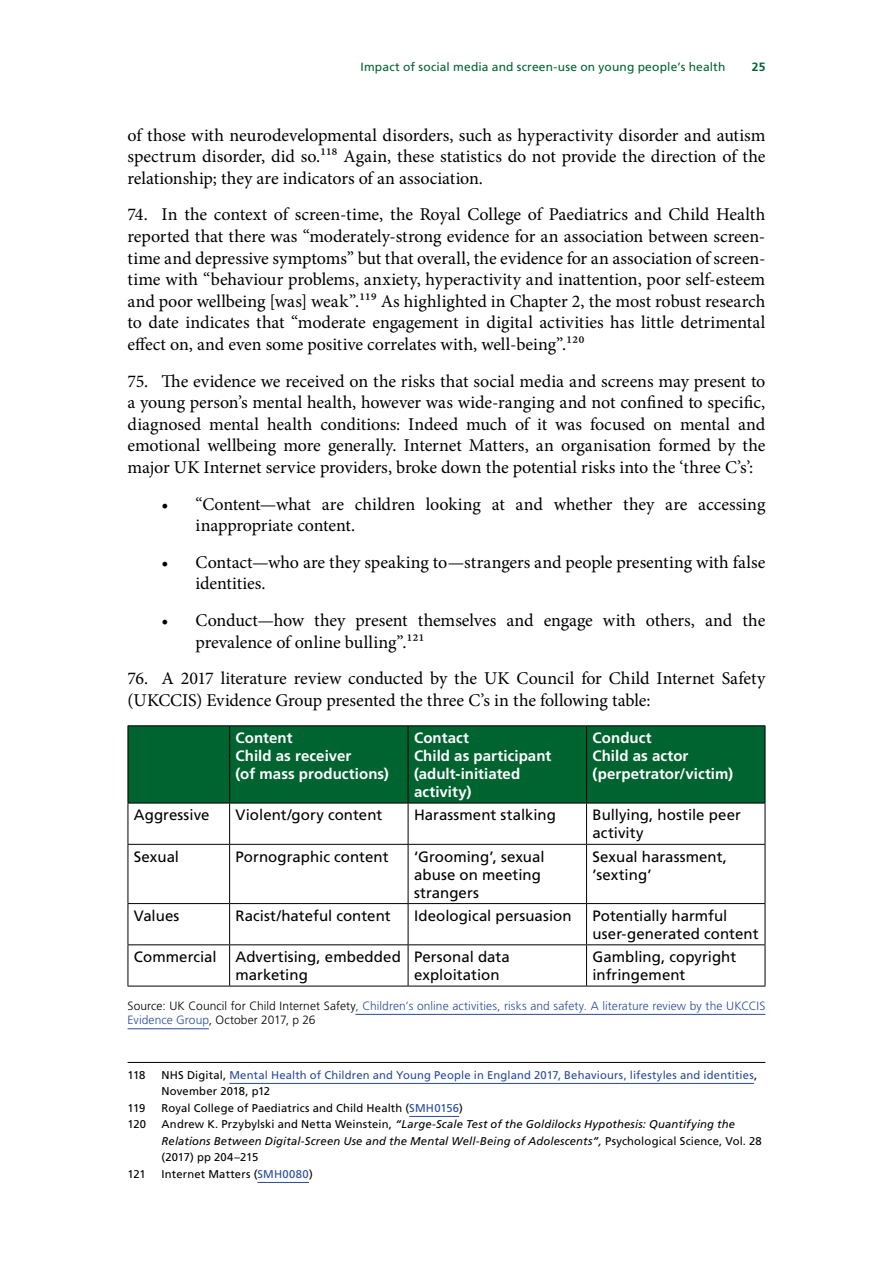
<style>
.page{position:relative;width:893px;height:1263px;background:#fff}
.page>*{position:absolute;margin:0;border:0;box-sizing:border-box;transform-origin:0 0}
.t1{font:18px/21.6px "Minion Pro";letter-spacing:-.005em;color:#000}
.t2{font:15px/18px "Frutiger LT Std";letter-spacing:.005em;color:#000}
.t3{font:700 15px/18px "Frutiger LT Std";letter-spacing:.005em;color:#fff}
.t4{font:300 12px/14.4px "Frutiger LT Std";letter-spacing:.005em;color:#2a4b9b}
.t5{font:12px "Frutiger LT Std";letter-spacing:.015em;color:#006430}
.t6{font:700 12px "Frutiger LT Std";color:#006430}
.t7{font:italic 11.25px/16.5px "Frutiger LT Std";letter-spacing:.015em;color:#000}
.t8{font:11.25px/16.5px "Frutiger LT Std";letter-spacing:.015em;color:#2a4b9b}
.t9{font:11.25px "Frutiger LT Std";letter-spacing:.015em;color:#000}
.s1{color:#000}
.s2{color:#2a4b9b}
.s3{font-style:normal}
</style>
<div class="page">
<hr style="left:355px;top:1014px;width:410px;height:1px;background:#2a4b9b">
<hr style="left:128px;top:1028px;width:81px;height:1px;background:#2a4b9b">
<div style="left:129px;top:726px;width:636px;height:77px;background:#006430"></div>
<hr style="left:128px;top:725px;width:102px;height:1px;background:#000">
<hr style="left:128px;top:726px;width:1px;height:77px;background:#000">
<hr style="left:230px;top:725px;width:178px;height:1px;background:#000">
<hr style="left:229px;top:726px;width:1px;height:77px;background:#000">
<hr style="left:408px;top:725px;width:179px;height:1px;background:#000">
<hr style="left:408px;top:726px;width:1px;height:77px;background:#000">
<hr style="left:587px;top:725px;width:178px;height:1px;background:#000">
<hr style="left:586px;top:726px;width:1px;height:77px;background:#000">
<hr style="left:765px;top:726px;width:1px;height:77px;background:#000">
<hr style="left:128px;top:803px;width:102px;height:1px;background:#000">
<hr style="left:128px;top:803px;width:1px;height:41px;background:#000">
<hr style="left:230px;top:803px;width:178px;height:1px;background:#000">
<hr style="left:229px;top:803px;width:1px;height:41px;background:#000">
<hr style="left:408px;top:803px;width:179px;height:1px;background:#000">
<hr style="left:408px;top:803px;width:1px;height:41px;background:#000">
<hr style="left:587px;top:803px;width:178px;height:1px;background:#000">
<hr style="left:586px;top:803px;width:1px;height:41px;background:#000">
<hr style="left:765px;top:803px;width:1px;height:41px;background:#000">
<hr style="left:128px;top:844px;width:102px;height:1px;background:#000">
<hr style="left:128px;top:845px;width:1px;height:58px;background:#000">
<hr style="left:230px;top:844px;width:178px;height:1px;background:#000">
<hr style="left:229px;top:845px;width:1px;height:58px;background:#000">
<hr style="left:408px;top:844px;width:179px;height:1px;background:#000">
<hr style="left:408px;top:845px;width:1px;height:58px;background:#000">
<hr style="left:587px;top:844px;width:178px;height:1px;background:#000">
<hr style="left:586px;top:845px;width:1px;height:58px;background:#000">
<hr style="left:765px;top:845px;width:1px;height:58px;background:#000">
<hr style="left:128px;top:903px;width:102px;height:1px;background:#000">
<hr style="left:128px;top:904px;width:1px;height:40px;background:#000">
<hr style="left:230px;top:903px;width:178px;height:1px;background:#000">
<hr style="left:229px;top:904px;width:1px;height:40px;background:#000">
<hr style="left:408px;top:903px;width:179px;height:1px;background:#000">
<hr style="left:408px;top:904px;width:1px;height:40px;background:#000">
<hr style="left:587px;top:903px;width:178px;height:1px;background:#000">
<hr style="left:586px;top:904px;width:1px;height:40px;background:#000">
<hr style="left:765px;top:904px;width:1px;height:40px;background:#000">
<hr style="left:128px;top:944px;width:102px;height:1px;background:#000">
<hr style="left:128px;top:945px;width:1px;height:41px;background:#000">
<hr style="left:230px;top:944px;width:178px;height:1px;background:#000">
<hr style="left:229px;top:945px;width:1px;height:41px;background:#000">
<hr style="left:408px;top:944px;width:179px;height:1px;background:#000">
<hr style="left:408px;top:945px;width:1px;height:41px;background:#000">
<hr style="left:587px;top:944px;width:178px;height:1px;background:#000">
<hr style="left:586px;top:945px;width:1px;height:41px;background:#000">
<hr style="left:765px;top:945px;width:1px;height:41px;background:#000">
<hr style="left:128px;top:986px;width:102px;height:1px;background:#000">
<hr style="left:230px;top:986px;width:178px;height:1px;background:#000">
<hr style="left:408px;top:986px;width:179px;height:1px;background:#000">
<hr style="left:587px;top:986px;width:178px;height:1px;background:#000">
<hr style="left:128px;top:1062px;width:637px;height:1px;background:#000">
<hr style="left:229px;top:1083px;width:525px;height:1px;background:#2a4b9b">
<hr style="left:409px;top:1116px;width:50px;height:1px;background:#2a4b9b">
<hr style="left:257px;top:1182px;width:52px;height:1px;background:#2a4b9b">
<p class="t5" style="left:361px;top:59px;width:366px">Impact of social media and screen-use on young people’s health</p>
<p class="t6" style="left:752px;top:59px;width:15px">25</p>
<p class="t1" style="left:128px;top:124px;width:639px;text-align:justify">of those with neurodevelopmental disorders, such as hyperactivity disorder and autism spectrum disorder, did so.118 Again, these statistics do not provide the direction of the relationship; they are indicators of an association.</p>
<p class="t1" style="left:128px;top:204px;width:639px;text-align:justify">74. In the context of screen-time, the Royal College of Paediatrics and Child Health reported that there was “moderately-strong evidence for an association between screen&shy;time and depressive symptoms” but that overall, the evidence for an association of screen&shy;time with “behaviour problems, anxiety, hyperactivity and inattention, poor self-esteem and poor wellbeing [was] weak”.119 As highlighted in Chapter 2, the most robust research to date indicates that “moderate engagement in digital activities has little detrimental effect on, and even some positive correlates with, well-being”.120</p>
<p class="t1" style="left:128px;top:370px;width:639px;text-align:justify">75. The evidence we received on the risks that social media and screens may present to a young person’s mental health, however was wide-ranging and not confined to specific, diagnosed mental health conditions: Indeed much of it was focused on mental and emotional wellbeing more generally. Internet Matters, an organisation formed by the major UK Internet service providers, broke down the potential risks into the ‘three C’s’:</p>
<p class="t1" style="left:196px;top:493px;width:571px;text-indent:-34px">• “Content—what are children looking at and whether they are accessing inappropriate content.</p>
<p class="t1" style="left:196px;top:551px;width:571px;text-indent:-34px">• Contact—who are they speaking to—strangers and people presenting with false identities.</p>
<p class="t1" style="left:196px;top:610px;width:571px;text-indent:-34px">• Conduct—how they present themselves and engage with others, and the prevalence of online bulling”.121</p>
<p class="t1" style="left:128px;top:668px;width:639px">76. A 2017 literature review conducted by the UK Council for Child Internet Safety (UKCCIS) Evidence Group presented the three C’s in the following table:</p>
<p class="t3" style="left:236px;top:729px;width:155px">Content<br>Child as receiver<br>(of mass productions)</p>
<p class="t3" style="left:414px;top:729px;width:139px">Contact<br>Child as participant (adult-initiated activity)</p>
<p class="t3" style="left:593px;top:729px;width:142px">Conduct<br>Child as actor (perpetrator/victim)</p>
<p class="t2" style="left:134px;top:806px;width:77px">Aggressive</p>
<p class="t2" style="left:236px;top:806px;width:148px">Violent/gory content</p>
<p class="t2" style="left:414px;top:806px;width:143px">Harassment stalking</p>
<p class="t2" style="left:593px;top:806px;width:150px">Bullying, hostile peer activity</p>
<p class="t2" style="left:134px;top:847px;width:47px">Sexual</p>
<p class="t2" style="left:236px;top:847px;width:154px">Pornographic content</p>
<p class="t2" style="left:414px;top:847px;width:132px">‘Grooming’, sexual abuse on meeting strangers</p>
<p class="t2" style="left:592px;top:847px;width:136px">Sexual harassment, ’sexting’</p>
<p class="t2" style="left:134px;top:907px;width:47px">Values</p>
<p class="t2" style="left:236px;top:907px;width:157px">Racist/hateful content</p>
<p class="t2" style="left:414px;top:907px;width:159px">Ideological persuasion</p>
<p class="t2" style="left:592px;top:907px;width:167px">Potentially harmful user-generated content</p>
<p class="t2" style="left:134px;top:948px;width:84px">Commercial</p>
<p class="t2" style="left:236px;top:948px;width:167px">Advertising, embedded marketing</p>
<p class="t2" style="left:414px;top:948px;width:97px">Personal data exploitation</p>
<p class="t2" style="left:592px;top:948px;width:145px">Gambling, copyright infringement</p>
<p class="t4" style="left:128px;top:999px;width:639px"><span class="s1">Source: UK Council for Child Internet Safety</span>, Children’s online activities, risks and safety. A literature review by the UKCCIS<br>Evidence Group<span class="s1">, October 2017, p 26</span></p>
<p class="t9" style="left:128px;top:1068px;width:19px">118</p>
<p class="t8" style="left:162px;top:1067px;width:597px"><span class="s1">NHS Digital,</span> Mental Health of Children and Young People in England 2017, Behaviours, lifestyles and identities<span class="s1">,<br>November 2018, p12</span></p>
<p class="t9" style="left:128px;top:1101px;width:19px">119</p>
<p class="t9" style="left:162px;top:1101px;width:303px">Royal College of Paediatrics and Child Health (<span class="s2">SMH0156</span>)</p>
<p class="t9" style="left:128px;top:1118px;width:20px">120</p>
<p class="t7" style="left:162px;top:1116px;width:602px"><span class="s3">Andrew K. Przybylski and Netta Weinstein,</span> “Large-Scale Test of the Goldilocks Hypothesis: Quantifying the<br>Relations Between Digital-Screen Use and the Mental Well-Being of Adolescents”, <span class="s3">Psychological Science, Vol. 28 (2017) pp 204–215</span></p>
<p class="t9" style="left:128px;top:1167px;width:20px">121</p>
<p class="t9" style="left:162px;top:1167px;width:153px">Internet Matters (<span class="s2">SMH0080</span>)</p>
</div>
